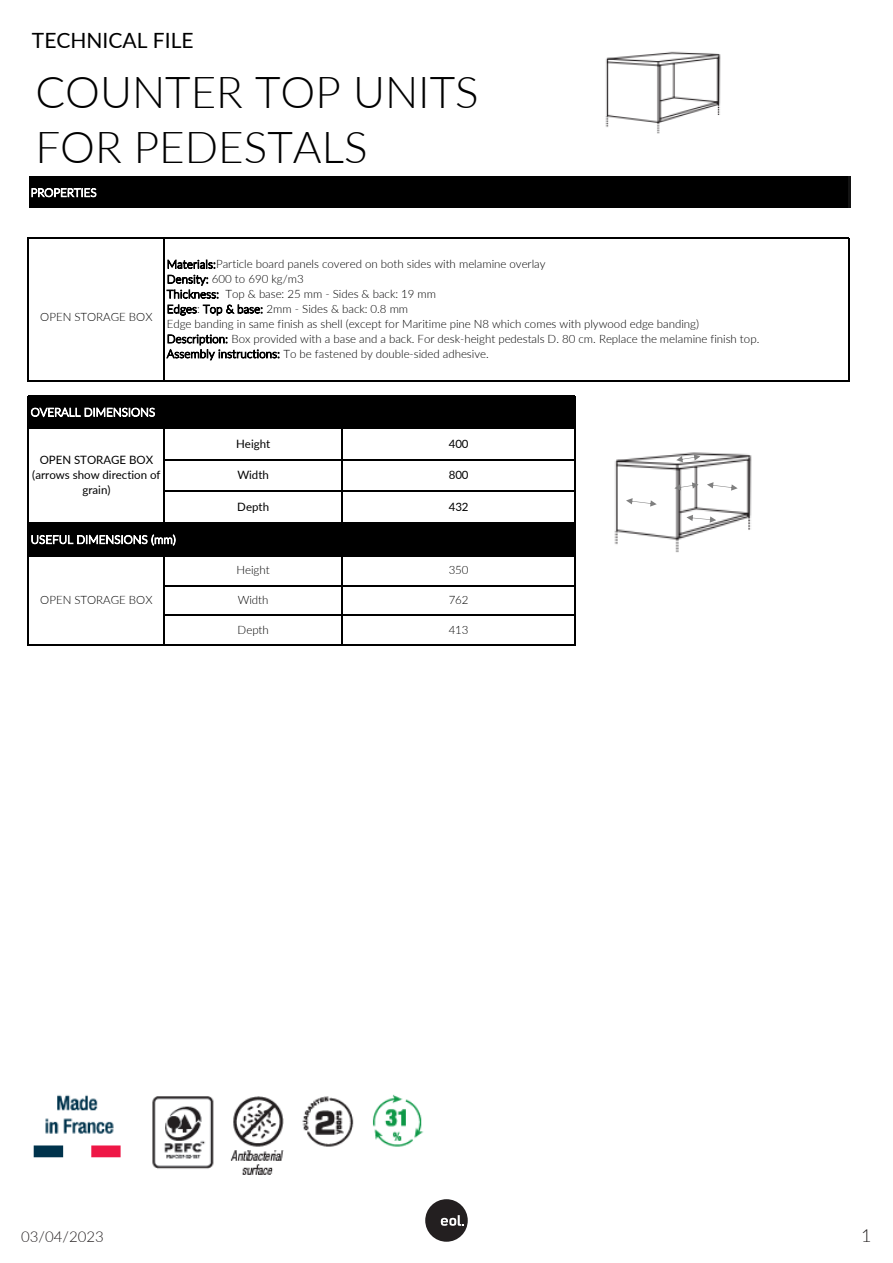
<style>
.page{position:relative;width:893px;height:1263px;background:#fff}
.page>*{position:absolute;margin:0;border:0;box-sizing:border-box;transform-origin:0 0}
.t1{font:300 44.1px/54.8px "Lato";color:#000}
.t2{font:21px "Lato";color:#000}
.t3{font:300 18px "Lato";color:#231f20}
.t4{font:300 15px "Lato";color:#231f20}
.t5{font:300 11.55px/14.9px "Lato";color:#000}
.t6{font:11.55px/14.9px "Lato";color:#000;text-align:center}
.t7{font:300 11.55px "Lato";letter-spacing:.005em;color:#fff}
</style>
<div class="page">
<div style="left:425px;top:1199px;width:43px;height:43px;background:#231f20;border-radius:50%"></div>
<svg style="left:441px;top:1215px;width:23px;height:11px"></svg>
<div style="left:29px;top:177px;width:820px;height:31px;background:#000"></div>
<hr style="left:848px;top:177px;width:3px;height:31px;background:#131313">
<div style="left:29px;top:396px;width:546px;height:32px;background:#000"></div>
<div style="left:29px;top:523px;width:546px;height:33px;background:#000"></div>
<hr style="left:28px;top:237px;width:1px;height:144px;background:#000">
<hr style="left:164px;top:238px;width:1px;height:143px;background:#000">
<hr style="left:28px;top:396px;width:1px;height:31px;background:#000">
<hr style="left:28px;top:427px;width:1px;height:95px;background:#000">
<hr style="left:341px;top:428px;width:1px;height:94px;background:#000">
<hr style="left:164px;top:428px;width:1px;height:94px;background:#000">
<hr style="left:574px;top:428px;width:2px;height:94px;background:#000">
<hr style="left:28px;top:522px;width:1px;height:124px;background:#000">
<hr style="left:164px;top:556px;width:1px;height:90px;background:#000">
<hr style="left:848px;top:238px;width:1px;height:143px;background:#000">
<hr style="left:341px;top:523px;width:1px;height:123px;background:#000">
<hr style="left:574px;top:556px;width:2px;height:90px;background:#000">
<hr style="left:29px;top:237px;width:820px;height:1px;background:#000">
<hr style="left:29px;top:380px;width:820px;height:1px;background:#000">
<hr style="left:29px;top:427px;width:547px;height:1px;background:#000">
<hr style="left:165px;top:459px;width:411px;height:1px;background:#000">
<hr style="left:165px;top:491px;width:411px;height:1px;background:#000">
<hr style="left:29px;top:522px;width:547px;height:1px;background:#000">
<hr style="left:29px;top:555px;width:547px;height:1px;background:#000">
<hr style="left:165px;top:585px;width:411px;height:1px;background:#000">
<hr style="left:165px;top:615px;width:411px;height:1px;background:#000">
<hr style="left:29px;top:645px;width:547px;height:1px;background:#000">
<img style="left:605px;top:51px;width:116px;height:83px">
<img style="left:614px;top:452px;width:138px;height:101px">
<svg style="left:686px;top:515px;width:30px;height:8px"></svg>
<svg style="left:626px;top:498px;width:31px;height:9px"></svg>
<svg style="left:676px;top:454px;width:24px;height:8px"></svg>
<svg style="left:707px;top:482px;width:31px;height:9px"></svg>
<svg style="left:674px;top:482px;width:25px;height:8px"></svg>
<img style="left:33px;top:1094px;width:390px;height:81px">
<p class="t2" style="left:32px;top:26px;width:163px">TECHNICAL FILE</p>
<p class="t1" style="left:35px;top:63px;width:445px">COUNTER TOP UNITS<br>FOR PEDESTALS</p>
<p class="t7" style="left:31px;top:185px;width:67px">PROPERTIES</p>
<p class="t5" style="left:40px;top:309px;width:114px">OPEN STORAGE BOX</p>
<p class="t5" style="left:167px;top:256px;width:594px">Materials:Particle board panels covered on both sides with melamine overlay<br>Density: 600 to 690 kg/m3<br>Thickness: Top &amp; base: 25 mm - Sides &amp; back: 19 mm<br>Edges: Top &amp; base: 2mm - Sides &amp; back: 0.8 mm<br>Edge banding in same finish as shell (except for Maritime pine N8 which comes with plywood edge banding)<br>Description: Box provided with a base and a back. For desk-height pedestals D. 80 cm. Replace the melamine finish top.<br>Assembly instructions: To be fastened by double-sided adhesive.</p>
<p class="t7" style="left:31px;top:404px;width:126px">OVERALL DIMENSIONS</p>
<p class="t6" style="left:32px;top:452px;width:130px">OPEN STORAGE BOX (arrows show direction of grain)</p>
<p class="t7" style="left:31px;top:531px;width:147px">USEFUL DIMENSIONS (mm)</p>
<p class="t5" style="left:40px;top:592px;width:114px">OPEN STORAGE BOX</p>
<p class="t6" style="left:236px;top:435px;width:36px">Height</p>
<p class="t6" style="left:449px;top:435px;width:21px">400</p>
<p class="t6" style="left:237px;top:467px;width:33px">Width</p>
<p class="t6" style="left:449px;top:467px;width:21px">800</p>
<p class="t6" style="left:237px;top:499px;width:33px">Depth</p>
<p class="t6" style="left:449px;top:499px;width:21px">432</p>
<p class="t5" style="left:237px;top:562px;width:35px">Height</p>
<p class="t5" style="left:449px;top:562px;width:21px">350</p>
<p class="t5" style="left:238px;top:592px;width:32px">Width</p>
<p class="t5" style="left:449px;top:592px;width:21px">762</p>
<p class="t5" style="left:238px;top:622px;width:33px">Depth</p>
<p class="t5" style="left:449px;top:622px;width:21px">413</p>
<p class="t4" style="left:21px;top:1226px;width:84px">03/04/2023</p>
<h3 class="t3" style="left:861px;top:1223px;width:12px">1</h3>
</div>
